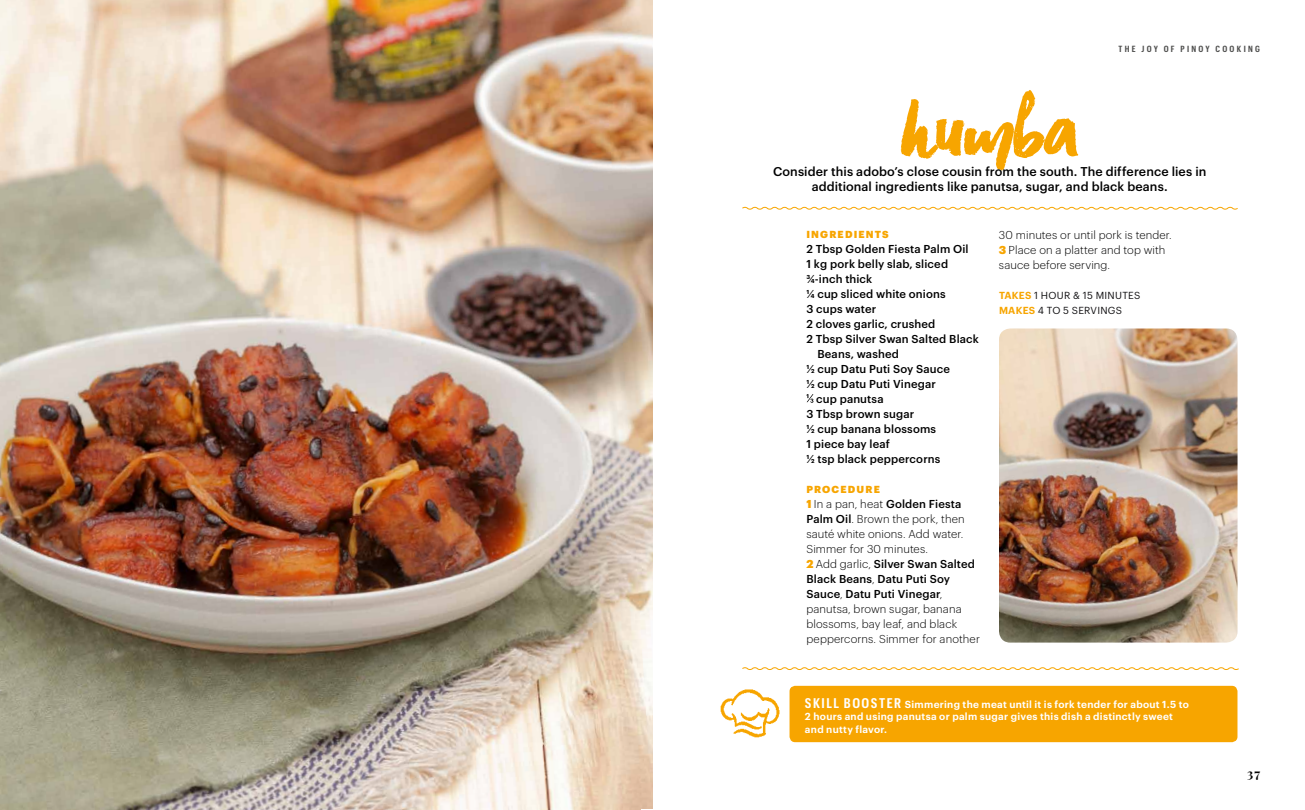
<style>
.page{position:relative;width:1305px;height:810px;background:#fff}
.page>*{position:absolute;margin:0;border:0;box-sizing:border-box;transform-origin:0 0}
.t1{font:82.5px "Asphalts Brush";letter-spacing:.03em;color:#f7a500}
.t2{font:600 13.75px "Graphik Cond";color:#fff}
.t3{font:500 12.5px/15px "Graphik";letter-spacing:.01em;color:#000;text-align:center}
.t4{font:700 12.5px "Playfair Display";color:#000}
.t5{font:300 11.25px/15px "Graphik";letter-spacing:.01em;color:#000}
.t6{font:500 11.25px "Graphik";letter-spacing:.015em;color:#000}
.t7{font:600 10px/12.5px "Graphik";letter-spacing:.03em;color:#fff}
.t8{font:10px/15px "Graphik";letter-spacing:.025em;color:#100f11}
.t9{font:900 10px "Graphik";letter-spacing:.115em;color:#f7a500}
.t10{font:600 8.75px "Graphik Cond";letter-spacing:.265em;color:#4d4d4c}
.s1{font-weight:900;color:#f7a500}
.s2{font-weight:500}
.s3{font-weight:600;color:#f7a500}
</style>
<div class="page">
<img style="left:0;top:0;width:652px;height:810px">
<img style="left:999px;top:328px;width:239px;height:315px">
<svg style="left:806px;top:394px;width:7px;height:9px"></svg>
<svg style="left:742px;top:206px;width:496px;height:4px"></svg>
<svg style="left:742px;top:667px;width:497px;height:3px"></svg>
<div style="left:790px;top:686px;width:447px;height:56px;background:#f7a500;border-radius:6px"></div>
<img style="left:720px;top:689px;width:60px;height:49px">
<p class="t10" style="left:1119px;top:43px;width:143px">THE JOY OF PINOY COOKING</p>
<h1 class="t1" style="left:903px;top:73px;width:176px">HUMBA</h1>
<p class="t3" style="left:773px;top:163px;width:435px">Consider this adobo’s close cousin from the south. The difference lies in additional ingredients like panutsa, sugar, and black beans.</p>
<p class="t9" style="left:806px;top:226px;width:84px">INGREDIENTS</p>
<p class="t6" style="left:806px;top:240px;width:164px">2 Tbsp Golden Fiesta Palm Oil</p>
<p class="t6" style="left:806px;top:255px;width:143px">1 kg pork belly slab, sliced</p>
<p class="t6" style="left:806px;top:270px;width:67px">¾-inch thick</p>
<p class="t6" style="left:806px;top:285px;width:141px">¼ cup sliced white onions</p>
<p class="t6" style="left:806px;top:300px;width:71px">3 cups water</p>
<p class="t6" style="left:806px;top:315px;width:130px">2 cloves garlic, crushed</p>
<p class="t6" style="left:806px;top:330px;width:174px">2 Tbsp Silver Swan Salted Black</p>
<p class="t6" style="left:817px;top:345px;width:83px">Beans, washed</p>
<p class="t6" style="left:806px;top:360px;width:145px">½ cup Datu Puti Soy Sauce</p>
<p class="t6" style="left:806px;top:375px;width:131px">½ cup Datu Puti Vinegar</p>
<p class="t6" style="left:816px;top:390px;width:69px">cup panutsa</p>
<p class="t6" style="left:806px;top:405px;width:109px">3 Tbsp brown sugar</p>
<p class="t6" style="left:806px;top:420px;width:131px">½ cup banana blossoms</p>
<p class="t6" style="left:806px;top:435px;width:85px">1 piece bay leaf</p>
<p class="t6" style="left:806px;top:450px;width:135px">½ tsp black peppercorns</p>
<p class="t9" style="left:806px;top:481px;width:75px">PROCEDURE</p>
<p class="t5" style="left:806px;top:495px;width:175px"><span class="s1">1</span> In a pan, heat <span class="s2">Golden Fiesta<br>Palm Oil</span>. Brown the pork, then sauté white onions. Add water.<br>Simmer for 30 minutes.<br><span class="s1">2</span> Add garlic, <span class="s2">Silver Swan Salted<br>Black Beans</span>, <span class="s2">Datu Puti Soy<br>Sauce</span>, <span class="s2">Datu Puti Vinegar</span>, panutsa, brown sugar, banana blossoms, bay leaf, and black peppercorns. Simmer for another</p>
<p class="t5" style="left:999px;top:226px;width:174px">30 minutes or until pork is tender.<br><span class="s1">3</span> Place on a platter and top with sauce before serving.</p>
<p class="t8" style="left:999px;top:287px;width:143px"><span class="s3">Takes</span> 1 HOUR &amp; 15 M INUTES<br><span class="s3">Makes</span> 4 TO 5 SERVINGS</p>
<p class="t2" style="left:805px;top:695px;width:57px">SKILL BOOSTER</p>
<p class="t7" style="left:805px;top:697px;width:385px;text-indent:100px">Simmering the meat until it is fork tender for about 1.5 to<br>2 hours and using panutsa or palm sugar gives this dish a distinctly sweet and nutty flavor.</p>
<p class="t4" style="left:1247px;top:765px;width:15px">37</p>
</div>
